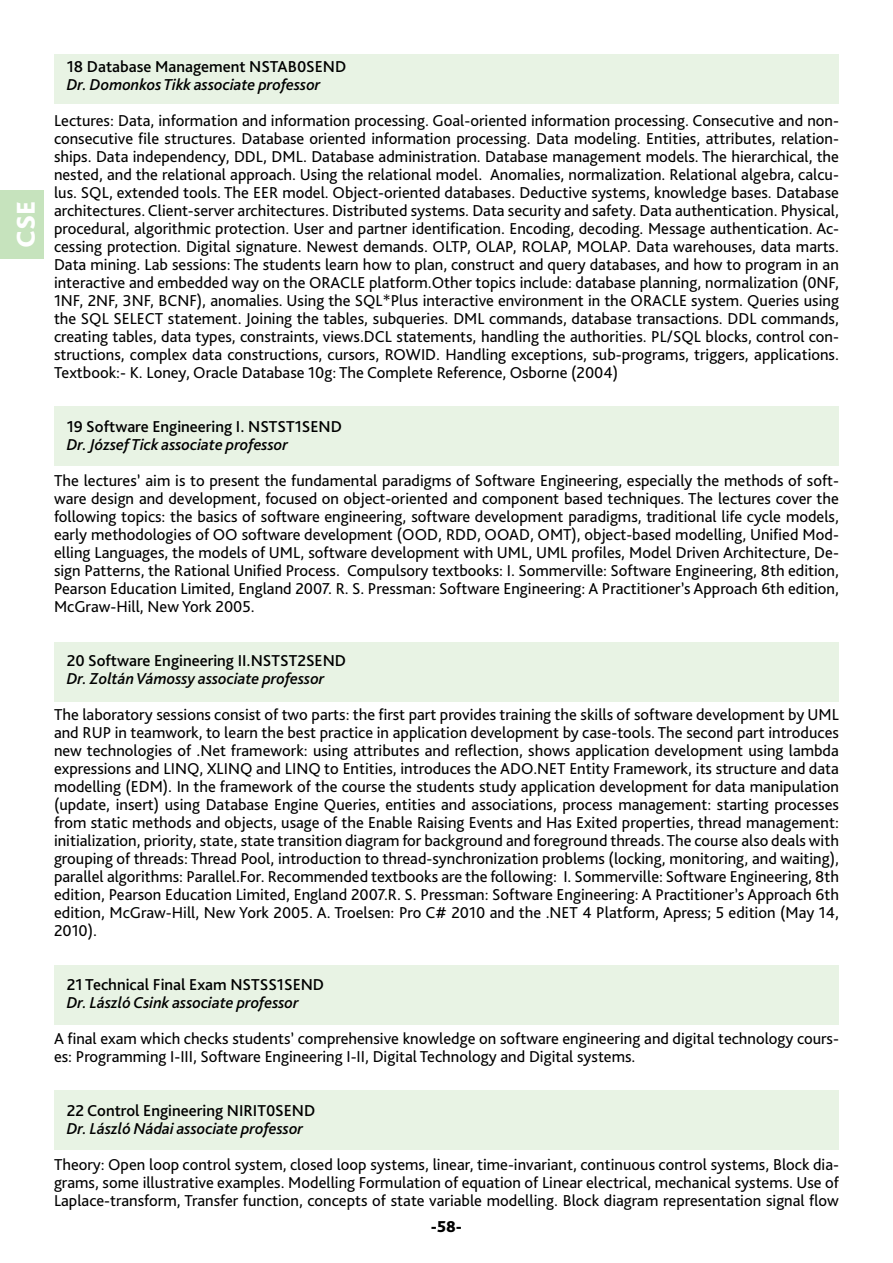
<style>
.page{position:relative;width:893px;height:1263px;background:#fff}
.page>*{position:absolute;margin:0;border:0;box-sizing:border-box;transform-origin:0 0}
.t1{font:800 27px "Bliss Pro";color:#fff}
.t2{font:16.5px/18px "Bliss Pro";color:#000;text-align:justify}
.t3{font:italic 500 16.5px "Bliss Pro";color:#000}
.t4{font:500 16.5px "Bliss Pro";color:#000}
.t5{font:800 16.5px "Bliss Pro";color:#000}
</style>
<div class="page">
<div style="left:54px;top:406px;width:785px;height:60px;background:#e8f3e4"></div>
<div style="left:54px;top:642px;width:785px;height:60px;background:#e8f3e4"></div>
<div style="left:54px;top:965px;width:785px;height:60px;background:#e8f3e4"></div>
<div style="left:54px;top:1090px;width:785px;height:59px;background:#e8f3e4"></div>
<div style="left:54px;top:54px;width:785px;height:49px;background:#e8f3e4"></div>
<div style="left:0;top:190px;width:43px;height:68px;background:#c6e3bd"></div>
<h1 class="t1" style="left:9px;top:248px;width:49px;rotate:-90deg">CSE</h1>
<p class="t4" style="left:67px;top:56px;width:281px">18 Database Management NSTAB0SEND</p>
<p class="t3" style="left:67px;top:74px;width:255px">Dr. Domonkos Tikk associate professor</p>
<p class="t2" style="left:54px;top:111px;width:786px">Lectures: Data, information and information processing. Goal-oriented information processing. Consecutive and non&shy;consecutive file structures. Database oriented information processing. Data modeling. Entities, attributes, relation&shy;ships. Data independency, DDL, DML. Database administration. Database management models. The hierarchical, the nested, and the relational approach. Using the relational model. Anomalies, normalization. Relational algebra, calcu&shy;lus. SQL, extended tools. The EER model. Object-oriented databases. Deductive systems, knowledge bases. Database architectures. Client-server architectures. Distributed systems. Data security and safety. Data authentication. Physical, procedural, algorithmic protection. User and partner identification. Encoding, decoding. Message authentication. Ac&shy;cessing protection. Digital signature. Newest demands. OLTP, OLAP, ROLAP, MOLAP. Data warehouses, data marts.<br>Data mining. Lab sessions: The students learn how to plan, construct and query databases, and how to program in an interactive and embedded way on the ORACLE platform.Other topics include: database planning, normalization (0NF, 1NF, 2NF, 3NF, BCNF), anomalies. Using the SQL*Plus interactive environment in the ORACLE system. Queries using the SQL SELECT statement. Joining the tables, subqueries. DML commands, database transactions. DDL commands, creating tables, data types, constraints, views.DCL statements, handling the authorities. PL/SQL blocks, control con&shy;structions, complex data constructions, cursors, ROWID. Handling exceptions, sub-programs, triggers, applications.<br>Textbook:- K. Loney, Oracle Database 10g: The Complete Reference, Osborne (2004)</p>
<p class="t4" style="left:67px;top:416px;width:277px">19 Software Engineering I. NSTST1SEND</p>
<p class="t3" style="left:67px;top:434px;width:223px">Dr. József Tick associate professor</p>
<p class="t2" style="left:54px;top:471px;width:786px">The lectures’ aim is to present the fundamental paradigms of Software Engineering, especially the methods of soft&shy;ware design and development, focused on object-oriented and component based techniques. The lectures cover the following topics: the basics of software engineering, software development paradigms, traditional life cycle models, early methodologies of OO software development (OOD, RDD, OOAD, OMT), object-based modelling, Unified Mod&shy;elling Languages, the models of UML, software development with UML, UML profiles, Model Driven Architecture, De&shy;sign Patterns, the Rational Unified Process. Compulsory textbooks: I. Sommerville: Software Engineering, 8th edition, Pearson Education Limited, England 2007. R. S. Pressman: Software Engineering: A Practitioner’s Approach 6th edition, McGraw-Hill, New York 2005.</p>
<p class="t4" style="left:67px;top:650px;width:281px">20 Software Engineering II.NSTST2SEND</p>
<p class="t3" style="left:67px;top:668px;width:259px">Dr. Zoltán Vámossy associate professor</p>
<p class="t2" style="left:54px;top:705px;width:786px">The laboratory sessions consist of two parts: the first part provides training the skills of software development by UML and RUP in teamwork, to learn the best practice in application development by case-tools. The second part introduces new technologies of .Net framework: using attributes and reflection, shows application development using lambda expressions and LINQ, XLINQ and LINQ to Entities, introduces the ADO.NET Entity Framework, its structure and data modelling (EDM). In the framework of the course the students study application development for data manipulation (update, insert) using Database Engine Queries, entities and associations, process management: starting processes from static methods and objects, usage of the Enable Raising Events and Has Exited properties, thread management: initialization, priority, state, state transition diagram for background and foreground threads. The course also deals with grouping of threads: Thread Pool, introduction to thread-synchronization problems (locking, monitoring, and waiting), parallel algorithms: Parallel.For. Recommended textbooks are the following: I. Sommerville: Software Engineering, 8th edition, Pearson Education Limited, England 2007.R. S. Pressman: Software Engineering: A Practitioner’s Approach 6th edition, McGraw-Hill, New York 2005. A. Troelsen: Pro C# 2010 and the .NET 4 Platform, Apress; 5 edition (May 14, 2010).</p>
<p class="t4" style="left:67px;top:974px;width:259px">21 Technical Final Exam NSTSS1SEND</p>
<p class="t3" style="left:67px;top:992px;width:234px">Dr. László Csink associate professor</p>
<p class="t2" style="left:54px;top:1029px;width:786px">A final exam which checks students’ comprehensive knowledge on software engineering and digital technology cours&shy;es: Programming I-III, Software Engineering I-II, Digital Technology and Digital systems.</p>
<p class="t4" style="left:67px;top:1100px;width:250px">22 Control Engineering NIRIT0SEND</p>
<p class="t3" style="left:67px;top:1118px;width:238px">Dr. László Nádai associate professor</p>
<p class="t2" style="left:54px;top:1155px;width:786px">Theory: Open loop control system, closed loop systems, linear, time-invariant, continuous control systems, Block dia&shy;grams, some illustrative examples. Modelling Formulation of equation of Linear electrical, mechanical systems. Use of Laplace-transform, Transfer function, concepts of state variable modelling. Block diagram representation signal flow</p>
<p class="t5" style="left:431px;top:1216px;width:33px">-58-</p>
</div>
